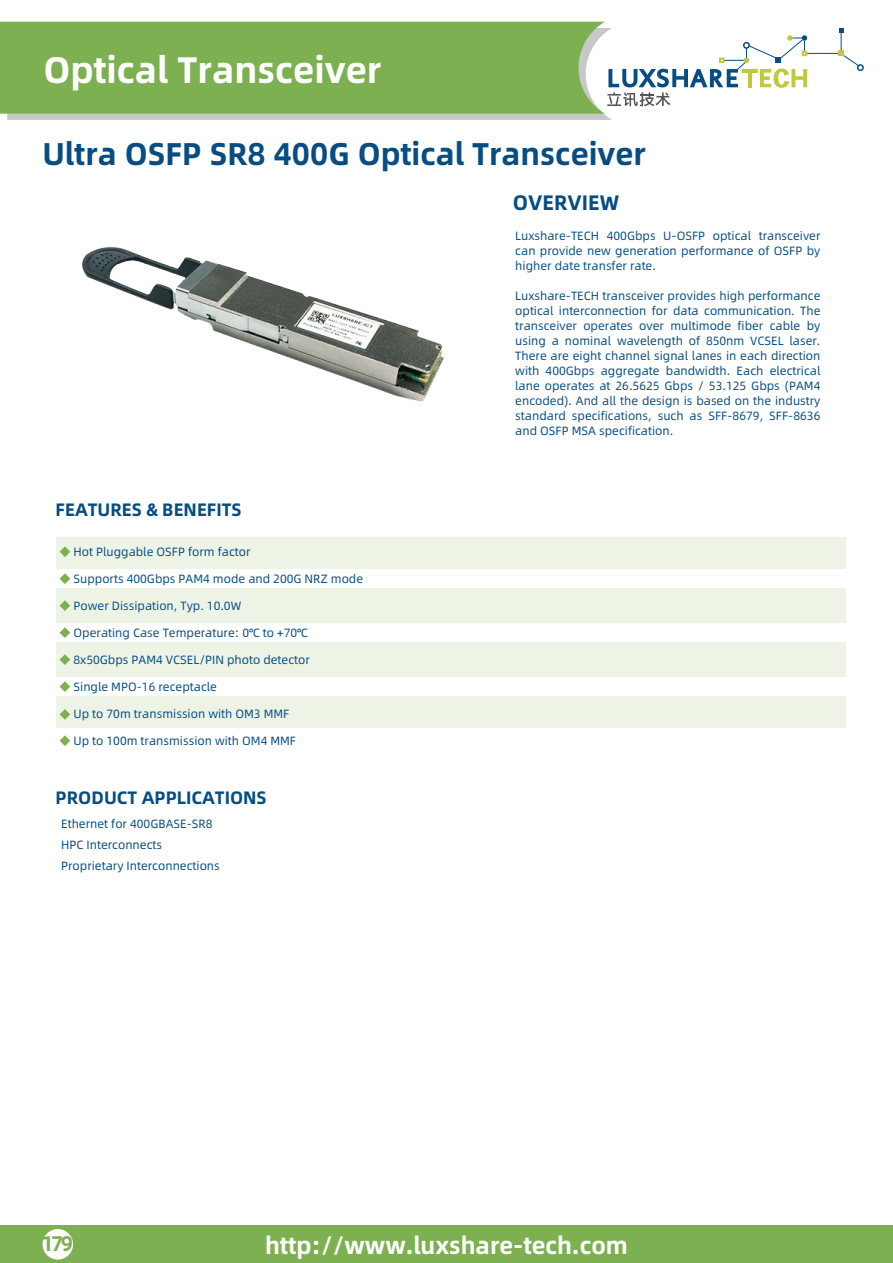
<style>
.page{position:relative;width:893px;height:1263px;background:#fff}
.page>*{position:absolute;margin:0;border:0;box-sizing:border-box;transform-origin:0 0}
.t1{font:36.9px "Alibaba Pu Hui Ti B";color:#fff}
.t2{font:31.5px "Alibaba Pu Hui Ti B";color:#074d83}
.t3{font:24.3px "Alibaba Pu Hui Ti B";color:#fff;scale:.96 1}
.t4{font:21.15px "Alibaba Pu Hui Ti B";color:#7cb050}
.t5{font:21px "Alibaba Pu Hui Ti B";color:#074d83}
.t6{font:18px "Alibaba Pu Hui Ti B";color:#074d83}
.t7{font:12px/15px "Alibaba Pu Hui Ti R";color:#074d83;text-align:justify}
</style>
<div class="page">
<div style="left:0;top:1225px;width:893px;height:38px;background:#7cb050"></div>
<div style="left:43px;top:1229px;width:30px;height:30px;background:#fff;border-radius:50%"></div>
<div style="left:7px;top:28px;width:605px;height:92px;background:#c7c8c8"></div>
<div style="left:857px;top:64px;width:7px;height:7px;border:2px solid #074d83;border-radius:50%"></div>
<hr style="left:807px;top:53px;width:31px;height:1px;background:#074d83">
<svg style="left:838px;top:28px;width:26px;height:41px"></svg>
<svg style="left:607px;top:34px;width:203px;height:72px"></svg>
<div style="left:56px;top:538px;width:790px;height:190px;background:#edf4e6"></div>
<div style="left:41px;top:623px;width:809px;height:19px;background:#fff"></div>
<div style="left:41px;top:678px;width:809px;height:18px;background:#fff"></div>
<div style="left:41px;top:569px;width:809px;height:19px;background:#fff"></div>
<svg style="left:60px;top:546px;width:10px;height:11px"></svg>
<svg style="left:60px;top:573px;width:10px;height:11px"></svg>
<svg style="left:60px;top:600px;width:10px;height:11px"></svg>
<svg style="left:60px;top:627px;width:10px;height:11px"></svg>
<svg style="left:60px;top:654px;width:10px;height:11px"></svg>
<svg style="left:60px;top:681px;width:10px;height:11px"></svg>
<svg style="left:60px;top:709px;width:10px;height:11px"></svg>
<svg style="left:60px;top:735px;width:10px;height:11px"></svg>
<div style="left:0;top:22px;width:605px;height:92px;background:#7cb050"></div>
<img style="left:82px;top:247px;width:362px;height:155px">
<h1 class="t1" style="left:43px;top:41px;width:340px">Optical Transceiver</h1>
<h2 class="t2" style="left:42px;top:129px;width:605px">Ultra OSFP SR8 400G Optical Transceiver</h2>
<h3 class="t5" style="left:513px;top:186px;width:108px">OVERVIEW</h3>
<h3 class="t6" style="left:56px;top:495px;width:188px">FEATURES &amp; BENEFITS</h3>
<p class="t7" style="left:74px;top:543px;width:179px">Hot Pluggable OSFP form factor</p>
<p class="t7" style="left:74px;top:570px;width:291px">Supports 400Gbps PAM4 mode and 200G NRZ mode</p>
<p class="t7" style="left:74px;top:597px;width:169px">Power Dissipation, Typ. 10.0W</p>
<p class="t7" style="left:74px;top:624px;width:236px">Operating Case Temperature: 0℃ to +70℃</p>
<p class="t7" style="left:74px;top:651px;width:238px">8x50Gbps PAM4 VCSEL/PIN photo detector</p>
<p class="t7" style="left:74px;top:678px;width:145px">Single MPO-16 receptacle</p>
<p class="t7" style="left:74px;top:705px;width:217px">Up to 70m transmission with OM3 MMF</p>
<p class="t7" style="left:74px;top:732px;width:224px">Up to 100m transmission with OM4 MMF</p>
<h3 class="t6" style="left:56px;top:783px;width:213px">PRODUCT APPLICATIONS</h3>
<p class="t7" style="left:61px;top:812px;width:160px;line-height:21px;text-align:left">Ethernet for 400GBASE-SR8<br>HPC Interconnects<br>Proprietary Interconnections</p>
<p class="t7" style="left:515px;top:228px;width:307px">Luxshare-TECH 400Gbps U-OSFP optical transceiver can provide new generation performance of OSFP by higher date transfer rate.</p>
<p class="t7" style="left:515px;top:288px;width:307px">Luxshare-TECH transceiver provides high performance optical interconnection for data communication. The transceiver operates over multimode fiber cable by using a nominal wavelength of 850nm VCSEL laser.<br>There are eight channel signal lanes in each direction with 400Gbps aggregate bandwidth. Each electrical lane operates at 26.5625 Gbps / 53.125 Gbps (PAM4 encoded). And all the design is based on the industry standard specifications, such as SFF-8679, SFF-8636 and OSFP MSA specification.</p>
<h3 class="t4" style="left:41px;top:1227px;width:33px">179</h3>
<h3 class="t3" style="left:265px;top:1226px;width:379px">http://www.luxshare-tech.com</h3>
</div>
